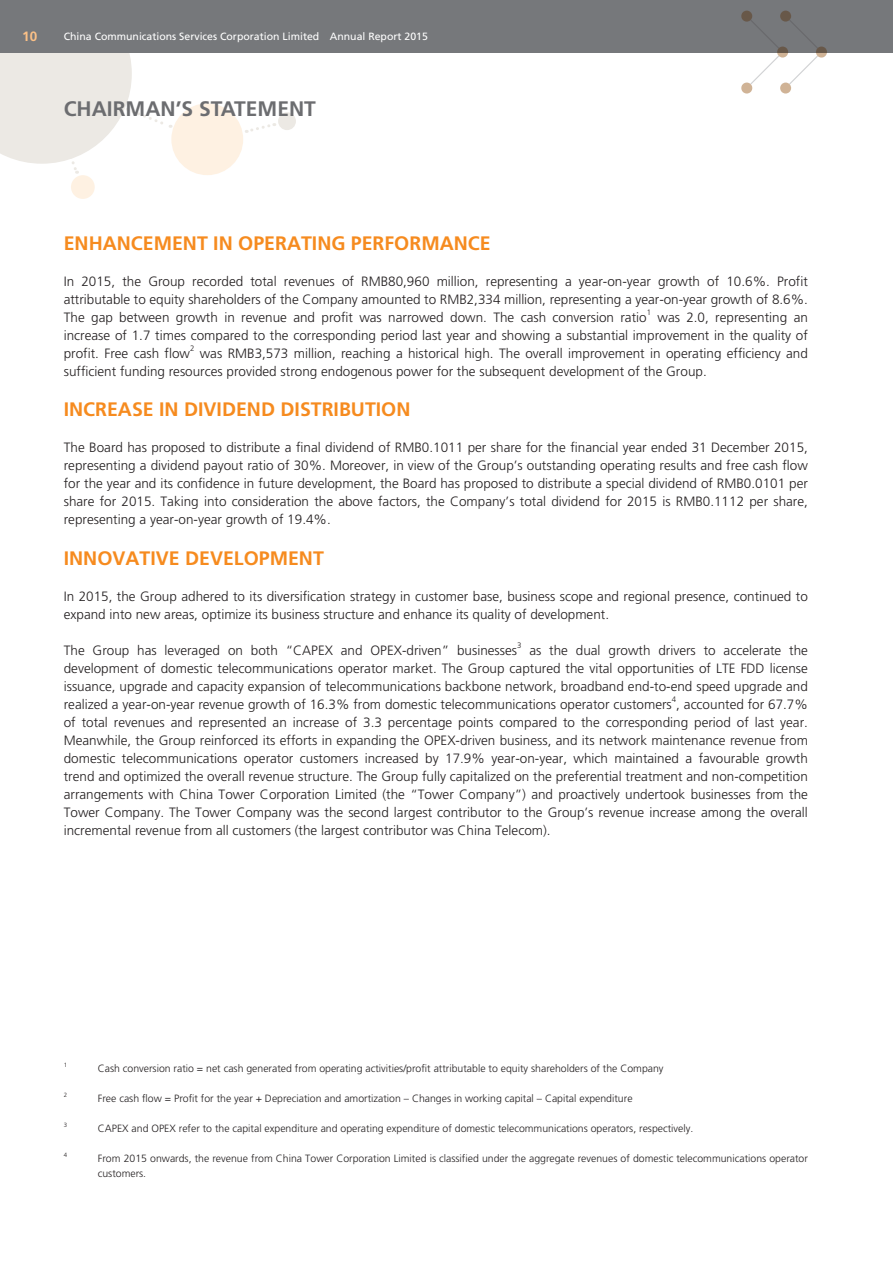
<style>
.page{position:relative;width:893px;height:1263px;background:#fff}
.page>*{position:absolute;margin:0;border:0;box-sizing:border-box;transform-origin:0 0}
.t1{font:700 21px "Frutiger LT Std";color:#6c6d70}
.t2{font:700 19.5px "Frutiger LT Std";color:#f68b1f}
.t3{font:300 13.5px/18px "Frutiger LT Std";color:#231f20;text-align:justify}
.t4{font:700 13.5px "Frutiger LT Std";color:#fcc187}
.t5{font:300 10.5px/15px "Frutiger LT Std";color:#231f20}
.t6{font:10.5px "Frutiger LT Std";color:#fff}
.t7{font:300 7.8px "Frutiger LT Std";color:#231f20}
.t8{font:300 6.15px "Frutiger LT Std";color:#231f20}
</style>
<div class="page">
<div style="left:171px;top:103px;width:72px;height:72px;background:#fef1e2;border-radius:50%"></div>
<div style="left:71px;top:175px;width:24px;height:24px;background:#fef1e2;border-radius:50%"></div>
<div style="left:278px;top:112px;width:18px;height:18px;background:#ece9e4;border-radius:50%"></div>
<svg style="left:246px;top:123px;width:29px;height:10px"></svg>
<svg style="left:0;top:53px;width:171px;height:121px"></svg>
<div style="left:0;top:0;width:892px;height:53px;background:#76787b"></div>
<svg style="left:741px;top:11px;width:86px;height:83px"></svg>
<p class="t4" style="left:22px;top:30px;width:17px">10</p>
<p class="t6" style="left:64px;top:33px;width:366px">China Communications Services Corporation Limited Annual Report 2015</p>
<h1 class="t1" style="left:64px;top:101px;width:254px">CHAIRMAN’S STATEMENT</h1>
<h2 class="t2" style="left:64px;top:235px;width:428px">ENHANCEMENT IN OPERATING PERFORMANCE</h2>
<p class="t3" style="left:64px;top:273px;width:746px">In 2015, the Group recorded total revenues of RMB80,960 million, representing a year-on-year growth of 10.6%. Profit attributable to equity shareholders of the Company amounted to RMB2,334 million, representing a year-on-year growth of 8.6%.<br>The gap between growth in revenue and profit was narrowed down. The cash conversion ratio</p>
<p class="t7" style="left:647px;top:309px;width:6px">1</p>
<p class="t3" style="left:64px;top:309px;width:746px;text-indent:594px">was 2.0, representing an increase of 1.7 times compared to the corresponding period last year and showing a substantial improvement in the quality of profit. Free cash flow</p>
<p class="t7" style="left:190px;top:345px;width:6px">2</p>
<p class="t3" style="left:64px;top:345px;width:746px;text-indent:136px">was RMB3,573 million, reaching a historical high. The overall improvement in operating efficiency and sufficient funding resources provided strong endogenous power for the subsequent development of the Group.</p>
<h2 class="t2" style="left:64px;top:402px;width:348px">INCREASE IN DIVIDEND DISTRIBUTION</h2>
<p class="t3" style="left:64px;top:440px;width:746px">The Board has proposed to distribute a final dividend of RMB0.1011 per share for the financial year ended 31 December 2015, representing a dividend payout ratio of 30%. Moreover, in view of the Group’s outstanding operating results and free cash flow for the year and its confidence in future development, the Board has proposed to distribute a special dividend of RMB0.0101 per share for 2015. Taking into consideration the above factors, the Company’s total dividend for 2015 is RMB0.1112 per share, representing a year-on-year growth of 19.4%.</p>
<h2 class="t2" style="left:64px;top:550px;width:262px">INNOVATIVE DEVELOPMENT</h2>
<p class="t3" style="left:64px;top:588px;width:746px">In 2015, the Group adhered to its diversification strategy in customer base, business scope and regional presence, continued to expand into new areas, optimize its business structure and enhance its quality of development.</p>
<p class="t3" style="left:64px;top:642px;width:455px">The Group has leveraged on both “CAPEX and OPEX-driven” businesses</p>
<p class="t7" style="left:517px;top:642px;width:6px">3</p>
<p class="t3" style="left:64px;top:642px;width:746px;text-indent:466px">as the dual growth drivers to accelerate the development of domestic telecommunications operator market. The Group captured the vital opportunities of LTE FDD license issuance, upgrade and capacity expansion of telecommunications backbone network, broadband end-to-end speed upgrade and realized a year-on-year revenue growth of 16.3% from domestic telecommunications operator customers , accounted for 67.7%</p>
<p class="t7" style="left:672px;top:696px;width:6px">4</p>
<p class="t3" style="left:64px;top:714px;width:746px">of total revenues and represented an increase of 3.3 percentage points compared to the corresponding period of last year.<br>Meanwhile, the Group reinforced its efforts in expanding the OPEX-driven business, and its network maintenance revenue from domestic telecommunications operator customers increased by 17.9% year-on-year, which maintained a favourable growth trend and optimized the overall revenue structure. The Group fully capitalized on the preferential treatment and non-competition arrangements with China Tower Corporation Limited (the “Tower Company”) and proactively undertook businesses from the Tower Company. The Tower Company was the second largest contributor to the Group’s revenue increase among the overall incremental revenue from all customers (the largest contributor was China Telecom).</p>
<p class="t8" style="left:64px;top:1062px;width:5px">1</p>
<p class="t5" style="left:98px;top:1062px;width:567px">Cash conversion ratio = net cash generated from operating activities/profit attributable to equity shareholders of the Company</p>
<p class="t8" style="left:64px;top:1092px;width:5px">2</p>
<p class="t5" style="left:98px;top:1092px;width:536px">Free cash flow = Profit for the year + Depreciation and amortization – Changes in working capital – Capital expenditure</p>
<p class="t8" style="left:64px;top:1122px;width:5px">3</p>
<p class="t5" style="left:98px;top:1122px;width:597px">CAPEX and OPEX refer to the capital expenditure and operating expenditure of domestic telecommunications operators, respectively.</p>
<p class="t8" style="left:64px;top:1152px;width:5px">4</p>
<p class="t5" style="left:98px;top:1152px;width:712px">From 2015 onwards, the revenue from China Tower Corporation Limited is classified under the aggregate revenues of domestic telecommunications operator customers.</p>
</div>
